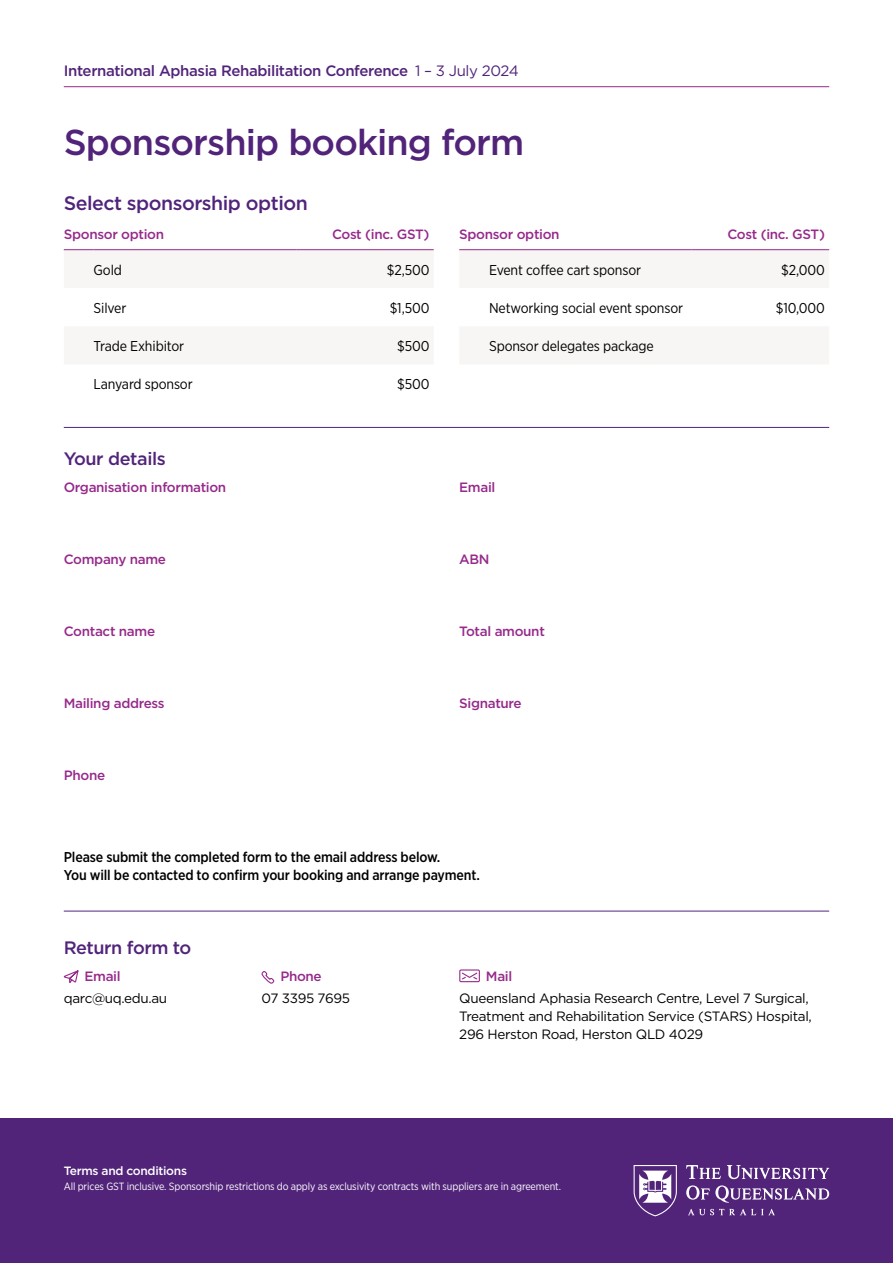
<style>
.page{position:relative;width:893px;height:1263px;background:#fff}
.page>*{position:absolute;margin:0;border:0;box-sizing:border-box;transform-origin:0 0}
.t1{font:500 36px "Gotham";letter-spacing:-.025em;color:#51247a}
.t2{font:500 19.5px "Gotham";letter-spacing:-.025em;color:#51247a}
.t3{font:500 18px "Gotham";letter-spacing:-.025em;color:#51247a}
.t4{font:500 15px "Gotham";letter-spacing:-.025em;color:#51247a}
.t5{font:14.25px "Gotham Narrow";letter-spacing:-.01em;color:#000}
.t6{font:500 14.25px/18.8px "Gotham Narrow";letter-spacing:-.01em;color:#000}
.t7{font:500 13.5px "Gotham";letter-spacing:-.025em;color:#962a8b}
.t8{font:13.5px/18px "Gotham";letter-spacing:-.025em;color:#000}
.t9{font:500 12px "Gotham";letter-spacing:-.025em;color:#fff}
.t10{font:10.5px "Gotham Narrow";letter-spacing:-.01em;color:#fff}
.s1{font-weight:400}
</style>
<div class="page">
<svg style="left:64px;top:250px;width:370px;height:1px"></svg>
<hr style="left:64px;top:249px;width:30px;height:1px;background:#962a8b">
<hr style="left:94px;top:249px;width:202px;height:1px;background:#962a8b">
<hr style="left:296px;top:249px;width:138px;height:1px;background:#962a8b">
<svg style="left:459px;top:250px;width:370px;height:1px"></svg>
<hr style="left:459px;top:249px;width:30px;height:1px;background:#962a8b">
<hr style="left:489px;top:249px;width:203px;height:1px;background:#962a8b">
<hr style="left:692px;top:249px;width:137px;height:1px;background:#962a8b">
<hr style="left:64px;top:427px;width:765px;height:1px;background:#51247a">
<hr style="left:64px;top:911px;width:765px;height:1px;background:#51247a">
<hr style="left:64px;top:86px;width:765px;height:1px;background:#962a8b">
<div style="left:0;top:1118px;width:893px;height:145px;background:#51247a"></div>
<svg style="left:634px;top:1165px;width:195px;height:51px"></svg>
<svg style="left:63px;top:970px;width:16px;height:13px"></svg>
<svg style="left:261px;top:971px;width:14px;height:13px"></svg>
<svg style="left:459px;top:969px;width:21px;height:14px"></svg>
<p class="t4" style="left:64px;top:61px;width:457px">International Aphasia Rehabilitation Conference <span class="s1">1 – 3 July 2024</span></p>
<h1 class="t1" style="left:64px;top:119px;width:462px">Sponsorship booking form</h1>
<h2 class="t2" style="left:64px;top:190px;width:246px">Select sponsorship option</h2>
<p class="t7" style="left:64px;top:225px;width:102px">Sponsor option</p>
<p class="t7" style="left:332px;top:225px;width:99px">Cost (inc. GST)</p>
<p class="t5" style="left:94px;top:261px;width:30px">Gold</p>
<p class="t5" style="left:387px;top:261px;width:44px">$2,500</p>
<p class="t5" style="left:94px;top:299px;width:34px">Silver</p>
<p class="t5" style="left:390px;top:299px;width:41px">$1,500</p>
<p class="t5" style="left:94px;top:337px;width:92px">Trade Exhibitor</p>
<p class="t5" style="left:397px;top:337px;width:34px">$500</p>
<p class="t5" style="left:94px;top:375px;width:101px">Lanyard sponsor</p>
<p class="t5" style="left:397px;top:375px;width:34px">$500</p>
<p class="t7" style="left:459px;top:225px;width:102px">Sponsor option</p>
<p class="t7" style="left:727px;top:225px;width:99px">Cost (inc. GST)</p>
<p class="t5" style="left:489px;top:261px;width:154px">Event coffee cart sponsor</p>
<p class="t5" style="left:781px;top:261px;width:45px">$2,000</p>
<p class="t5" style="left:489px;top:299px;width:196px">Networking social event sponsor</p>
<p class="t5" style="left:776px;top:299px;width:51px">$10,000</p>
<p class="t5" style="left:489px;top:337px;width:166px">Sponsor delegates package</p>
<h3 class="t3" style="left:64px;top:447px;width:104px">Your details</h3>
<p class="t7" style="left:64px;top:478px;width:164px">Organisation information</p>
<p class="t7" style="left:64px;top:550px;width:104px">Company name</p>
<p class="t7" style="left:64px;top:622px;width:93px">Contact name</p>
<p class="t7" style="left:64px;top:694px;width:102px">Mailing address</p>
<p class="t7" style="left:64px;top:767px;width:43px">Phone</p>
<p class="t7" style="left:459px;top:478px;width:38px">Email</p>
<p class="t7" style="left:459px;top:550px;width:32px">ABN</p>
<p class="t7" style="left:459px;top:622px;width:87px">Total amount</p>
<p class="t7" style="left:459px;top:694px;width:64px">Signature</p>
<p class="t6" style="left:64px;top:847px;width:418px">Please submit the completed form to the email address below.<br>You will be contacted to confirm your booking and arrange payment.</p>
<h3 class="t3" style="left:64px;top:936px;width:129px">Return form to</h3>
<p class="t7" style="left:85px;top:967px;width:38px">Email</p>
<p class="t8" style="left:64px;top:989px;width:105px">qarc@uq.edu.au</p>
<p class="t7" style="left:280px;top:967px;width:43px">Phone</p>
<p class="t8" style="left:261px;top:989px;width:90px">07 3395 7695</p>
<p class="t7" style="left:486px;top:967px;width:28px">Mail</p>
<p class="t8" style="left:459px;top:989px;width:354px">Queensland Aphasia Research Centre, Level 7 Surgical,<br>Treatment and Rehabilitation Service (STARS) Hospital,<br>296 Herston Road, Herston QLD 4029</p>
<p class="t9" style="left:64px;top:1162px;width:125px">Terms and conditions</p>
<p class="t10" style="left:64px;top:1180px;width:499px">All prices GST inclusive. Sponsorship restrictions do apply as exclusivity contracts with suppliers are in agreement.</p>
</div>
